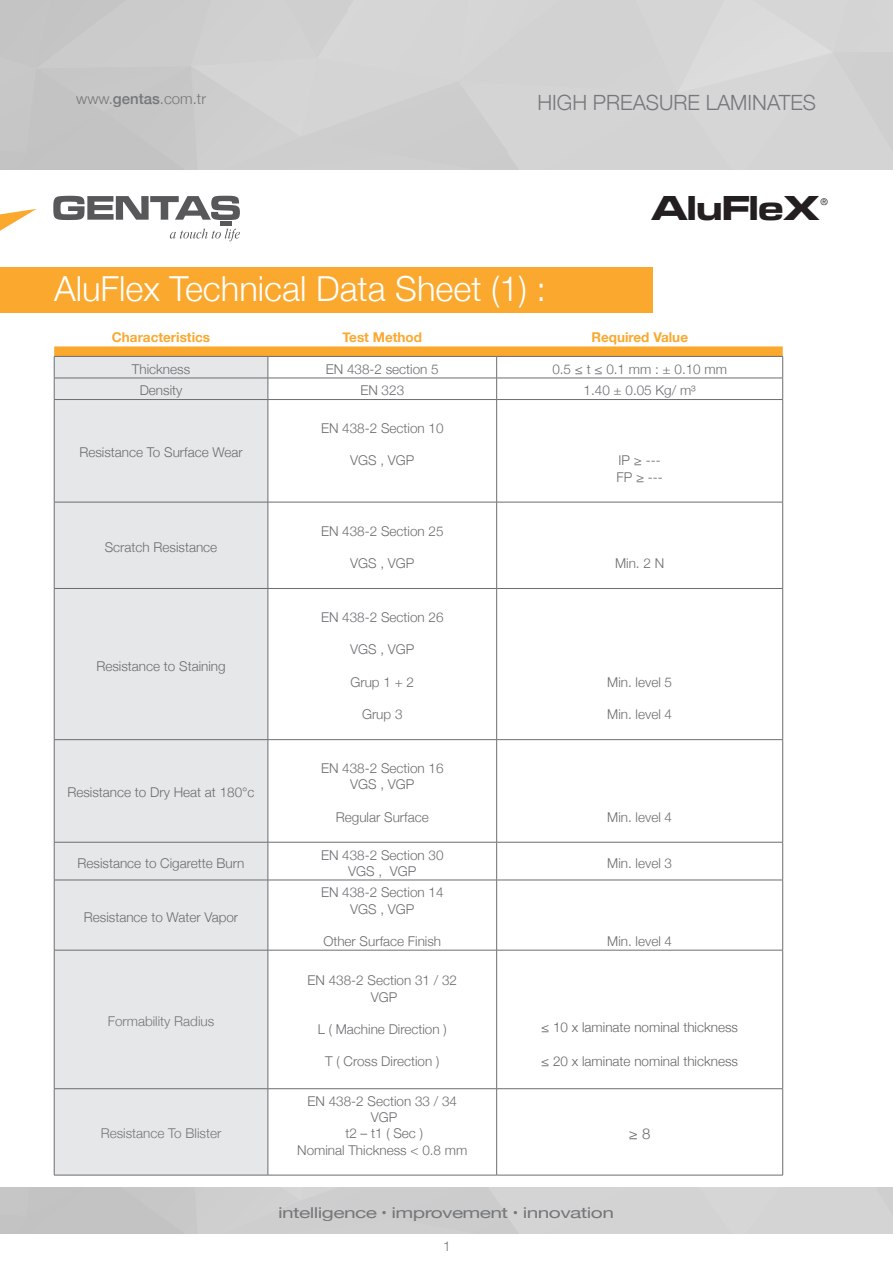
<style>
.page{position:relative;width:893px;height:1263px;background:#fff}
.page>*{position:absolute;margin:0;border:0;box-sizing:border-box;transform-origin:0 0}
.t1{font:36px "Microgramma D Bold Exte";color:#231f20}
.t2{font:300 34.5px "Helvetica Neue";color:#fff}
.t3{font:300 21px "Helvetica Neue";color:#75777a}
.t4{font:15px "Helvetica Neue";letter-spacing:-.03em;color:#75777a;scale:1.4 1}
.t5{font:300 15px "Helvetica Neue";color:#75777a}
.t6{font:300 15px "Helvetica Neue";color:#666969}
.t7{font:300 13.5px "Helvetica Neue";color:#6c6d70}
.t8{font:300 13.5px "Helvetica Neue";color:#656968}
.t9{font:700 13.5px "Helvetica Neue";color:#faa82e}
.t10{font:300 13.5px "Helvetica Neue";color:#75777a}
.t11{font:300 9.3px "Helvetica Neue";color:#000001}
.s1{font-weight:500}
</style>
<div class="page">
<div style="left:0;top:267px;width:653px;height:46px;background:#faa82e"></div>
<div style="left:55px;top:400px;width:213px;height:775px;background:#e6e7e9"></div>
<svg style="left:54px;top:346px;width:729px;height:53px"></svg>
<hr style="left:54px;top:399px;width:214px;height:1px;background:#6c6d70">
<hr style="left:54px;top:400px;width:1px;height:102px;background:#6c6d70">
<hr style="left:268px;top:399px;width:229px;height:1px;background:#6c6d70">
<hr style="left:268px;top:400px;width:1px;height:102px;background:#6c6d70">
<hr style="left:497px;top:399px;width:286px;height:1px;background:#6c6d70">
<hr style="left:496px;top:400px;width:1px;height:102px;background:#6c6d70">
<hr style="left:782px;top:400px;width:1px;height:102px;background:#6c6d70">
<hr style="left:54px;top:502px;width:214px;height:1px;background:#6c6d70">
<hr style="left:54px;top:502px;width:1px;height:86px;background:#6c6d70">
<hr style="left:268px;top:502px;width:229px;height:1px;background:#6c6d70">
<hr style="left:268px;top:502px;width:1px;height:86px;background:#6c6d70">
<hr style="left:497px;top:502px;width:286px;height:1px;background:#6c6d70">
<hr style="left:496px;top:502px;width:1px;height:86px;background:#6c6d70">
<hr style="left:782px;top:502px;width:1px;height:86px;background:#6c6d70">
<hr style="left:54px;top:588px;width:214px;height:1px;background:#6c6d70">
<hr style="left:54px;top:589px;width:1px;height:150px;background:#6c6d70">
<hr style="left:268px;top:588px;width:229px;height:1px;background:#6c6d70">
<hr style="left:268px;top:589px;width:1px;height:150px;background:#6c6d70">
<hr style="left:497px;top:588px;width:286px;height:1px;background:#6c6d70">
<hr style="left:496px;top:589px;width:1px;height:150px;background:#6c6d70">
<hr style="left:782px;top:589px;width:1px;height:150px;background:#6c6d70">
<hr style="left:54px;top:739px;width:214px;height:1px;background:#6c6d70">
<hr style="left:54px;top:740px;width:1px;height:102px;background:#6c6d70">
<hr style="left:268px;top:739px;width:229px;height:1px;background:#6c6d70">
<hr style="left:268px;top:740px;width:1px;height:102px;background:#6c6d70">
<hr style="left:497px;top:739px;width:286px;height:1px;background:#6c6d70">
<hr style="left:496px;top:740px;width:1px;height:102px;background:#6c6d70">
<hr style="left:782px;top:740px;width:1px;height:102px;background:#6c6d70">
<hr style="left:54px;top:842px;width:214px;height:1px;background:#6c6d70">
<hr style="left:54px;top:842px;width:1px;height:38px;background:#6c6d70">
<hr style="left:268px;top:842px;width:229px;height:1px;background:#6c6d70">
<hr style="left:268px;top:842px;width:1px;height:38px;background:#6c6d70">
<hr style="left:497px;top:842px;width:286px;height:1px;background:#6c6d70">
<hr style="left:496px;top:842px;width:1px;height:38px;background:#6c6d70">
<hr style="left:782px;top:842px;width:1px;height:38px;background:#6c6d70">
<hr style="left:54px;top:880px;width:214px;height:1px;background:#6c6d70">
<hr style="left:54px;top:880px;width:1px;height:70px;background:#6c6d70">
<hr style="left:268px;top:880px;width:229px;height:1px;background:#6c6d70">
<hr style="left:268px;top:880px;width:1px;height:70px;background:#6c6d70">
<hr style="left:497px;top:880px;width:286px;height:1px;background:#6c6d70">
<hr style="left:496px;top:880px;width:1px;height:70px;background:#6c6d70">
<hr style="left:782px;top:880px;width:1px;height:70px;background:#6c6d70">
<hr style="left:54px;top:950px;width:214px;height:1px;background:#6c6d70">
<hr style="left:54px;top:950px;width:1px;height:138px;background:#6c6d70">
<hr style="left:268px;top:950px;width:229px;height:1px;background:#6c6d70">
<hr style="left:268px;top:950px;width:1px;height:138px;background:#6c6d70">
<hr style="left:497px;top:950px;width:286px;height:1px;background:#6c6d70">
<hr style="left:496px;top:950px;width:1px;height:138px;background:#6c6d70">
<hr style="left:782px;top:950px;width:1px;height:138px;background:#6c6d70">
<hr style="left:54px;top:1088px;width:214px;height:1px;background:#6c6d70">
<hr style="left:54px;top:1089px;width:1px;height:86px;background:#6c6d70">
<hr style="left:268px;top:1088px;width:229px;height:1px;background:#6c6d70">
<hr style="left:268px;top:1089px;width:1px;height:86px;background:#6c6d70">
<hr style="left:497px;top:1088px;width:286px;height:1px;background:#6c6d70">
<hr style="left:496px;top:1089px;width:1px;height:86px;background:#6c6d70">
<hr style="left:782px;top:1089px;width:1px;height:86px;background:#6c6d70">
<hr style="left:54px;top:1175px;width:214px;height:1px;background:#6c6d70">
<hr style="left:268px;top:1175px;width:229px;height:1px;background:#6c6d70">
<hr style="left:497px;top:1175px;width:286px;height:1px;background:#6c6d70">
<svg style="left:53px;top:196px;width:187px;height:24px"></svg>
<hr style="left:220px;top:221px;width:11px;height:4px;background:#57585a">
<svg style="left:170px;top:229px;width:70px;height:12px"></svg>
<svg style="left:0;top:209px;width:36px;height:22px"></svg>
<p class="t5" style="left:76px;top:87px;width:131px">www.<span class="s1">gentas</span>.com.tr</p>
<h3 class="t3" style="left:537px;top:86px;width:280px">HIGH PREASURE LAMINATES</h3>
<p class="t1" style="left:652px;top:183px;width:169px">AluFleX</p>
<p class="t11" style="left:820px;top:194px;width:9px">®</p>
<p class="t2" style="left:54px;top:261px;width:494px">AluFlex Technical Data Sheet (1) :</p>
<p class="t9" style="left:112px;top:327px;width:100px">Characteristics</p>
<p class="t9" style="left:343px;top:327px;width:81px">Test Method</p>
<p class="t9" style="left:591px;top:327px;width:98px">Required Value</p>
<p class="t7" style="left:132px;top:358px;width:60px">Thickness</p>
<p class="t7" style="left:326px;top:358px;width:115px">EN 438-2 section 5</p>
<p class="t7" style="left:552px;top:358px;width:176px">0.5 ≤ t ≤ 0.1 mm : ± 0.10 mm</p>
<p class="t7" style="left:140px;top:380px;width:44px">Density</p>
<p class="t7" style="left:360px;top:380px;width:45px">EN 323</p>
<p class="t7" style="left:584px;top:380px;width:114px">1.40 ± 0.05 Kg/ m³</p>
<p class="t7" style="left:79px;top:442px;width:165px">Resistance To Surface Wear</p>
<p class="t7" style="left:105px;top:536px;width:114px">Scratch Resistance</p>
<p class="t7" style="left:96px;top:655px;width:131px">Resistance to Staining</p>
<p class="t7" style="left:67px;top:782px;width:189px">Resistance to Dry Heat at 180°c</p>
<p class="t7" style="left:78px;top:852px;width:169px">Resistance to Cigarette Burn</p>
<p class="t7" style="left:84px;top:906px;width:156px">Resistance to Water Vapor</p>
<p class="t10" style="left:108px;top:1010px;width:108px">Formability Radius</p>
<p class="t10" style="left:101px;top:1123px;width:122px">Resistance To Blister</p>
<p class="t7" style="left:321px;top:417px;width:124px">EN 438-2 Section 10</p>
<p class="t7" style="left:350px;top:450px;width:66px">VGS , VGP</p>
<p class="t7" style="left:619px;top:450px;width:44px">IP ≥ ---</p>
<p class="t7" style="left:616px;top:466px;width:48px">FP ≥ ---</p>
<p class="t7" style="left:321px;top:520px;width:124px">EN 438-2 Section 25</p>
<p class="t7" style="left:350px;top:552px;width:66px">VGS , VGP</p>
<p class="t7" style="left:615px;top:552px;width:51px">Min. 2 N</p>
<p class="t7" style="left:321px;top:606px;width:124px">EN 438-2 Section 26</p>
<p class="t7" style="left:350px;top:639px;width:66px">VGS , VGP</p>
<p class="t7" style="left:350px;top:671px;width:65px">Grup 1 + 2</p>
<p class="t7" style="left:362px;top:703px;width:42px">Grup 3</p>
<p class="t7" style="left:607px;top:671px;width:66px">Min. level 5</p>
<p class="t7" style="left:607px;top:703px;width:66px">Min. level 4</p>
<p class="t7" style="left:321px;top:757px;width:124px">EN 438-2 Section 16</p>
<p class="t7" style="left:350px;top:774px;width:66px">VGS , VGP</p>
<p class="t7" style="left:336px;top:806px;width:94px">Regular Surface</p>
<p class="t7" style="left:607px;top:806px;width:66px">Min. level 4</p>
<p class="t7" style="left:321px;top:844px;width:124px">EN 438-2 Section 30</p>
<p class="t7" style="left:348px;top:860px;width:70px">VGS , VGP</p>
<p class="t7" style="left:607px;top:852px;width:66px">Min. level 3</p>
<p class="t7" style="left:321px;top:881px;width:124px">EN 438-2 Section 14</p>
<p class="t7" style="left:350px;top:898px;width:66px">VGS , VGP</p>
<p class="t7" style="left:323px;top:930px;width:119px">Other Surface Finish</p>
<p class="t7" style="left:607px;top:930px;width:66px">Min. level 4</p>
<p class="t7" style="left:307px;top:970px;width:151px">EN 438-2 Section 31 / 32</p>
<p class="t7" style="left:371px;top:986px;width:28px">VGP</p>
<p class="t7" style="left:318px;top:1018px;width:130px">L ( Machine Direction )</p>
<p class="t7" style="left:325px;top:1051px;width:116px">T ( Cross Direction )</p>
<p class="t7" style="left:307px;top:1090px;width:151px">EN 438-2 Section 33 / 34</p>
<p class="t7" style="left:371px;top:1106px;width:28px">VGP</p>
<p class="t7" style="left:345px;top:1123px;width:79px">t2 – t1 ( Sec )</p>
<p class="t7" style="left:297px;top:1139px;width:172px">Nominal Thickness &lt; 0.8 mm</p>
<p class="t8" style="left:541px;top:1016px;width:198px">≤ 10 x laminate nominal thickness</p>
<p class="t8" style="left:541px;top:1051px;width:198px">≤ 20 x laminate nominal thickness</p>
<p class="t6" style="left:629px;top:1122px;width:23px">≥ 8</p>
<p class="t4" style="left:278px;top:1201px;width:241px">intelligence • improvement • innovation</p>
<p class="t10" style="left:443px;top:1235px;width:9px">1</p>
</div>
